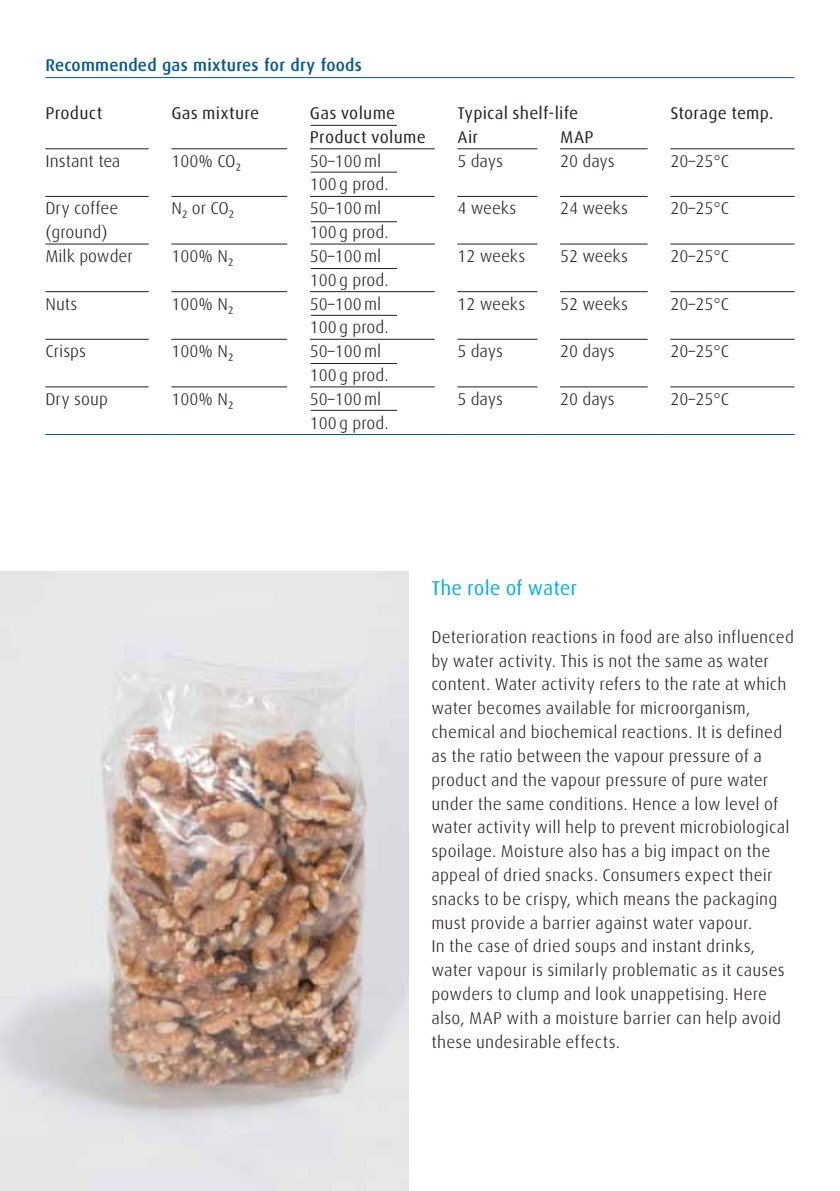
<style>
.page{position:relative;width:840px;height:1191px;background:#fff}
.page>*{position:absolute;margin:0;border:0;box-sizing:border-box;transform-origin:0 0}
.t1{font:20px "Linde Dax Global";color:#00aeef}
.t2{font:300 17px/23.8px "Linde Dax Global";letter-spacing:.01em;color:#231f20}
.t3{font:17px "Linde Dax Global";letter-spacing:.015em;color:#231f20}
.t4{font:500 17px "Linde Dax Global";letter-spacing:.015em;color:#005993}
</style>
<div class="page">
<hr style="left:45px;top:77px;width:749px;height:1px;background:#005993">
<hr style="left:45px;top:148px;width:104px;height:1px;background:#231f20">
<hr style="left:171px;top:148px;width:116px;height:1px;background:#231f20">
<hr style="left:310px;top:148px;width:124px;height:1px;background:#231f20">
<hr style="left:457px;top:148px;width:80px;height:1px;background:#231f20">
<hr style="left:560px;top:148px;width:87px;height:1px;background:#231f20">
<hr style="left:670px;top:148px;width:124px;height:1px;background:#231f20">
<hr style="left:45px;top:339px;width:104px;height:1px;background:#231f20">
<hr style="left:171px;top:339px;width:116px;height:1px;background:#231f20">
<hr style="left:310px;top:339px;width:124px;height:1px;background:#231f20">
<hr style="left:457px;top:339px;width:80px;height:1px;background:#231f20">
<hr style="left:560px;top:339px;width:87px;height:1px;background:#231f20">
<hr style="left:670px;top:339px;width:124px;height:1px;background:#231f20">
<hr style="left:45px;top:386px;width:104px;height:1px;background:#231f20">
<hr style="left:171px;top:386px;width:116px;height:1px;background:#231f20">
<hr style="left:310px;top:386px;width:124px;height:1px;background:#231f20">
<hr style="left:457px;top:386px;width:80px;height:1px;background:#231f20">
<hr style="left:560px;top:386px;width:87px;height:1px;background:#231f20">
<hr style="left:670px;top:386px;width:124px;height:1px;background:#231f20">
<hr style="left:45px;top:196px;width:104px;height:1px;background:#231f20">
<hr style="left:171px;top:196px;width:116px;height:1px;background:#231f20">
<hr style="left:310px;top:196px;width:124px;height:1px;background:#231f20">
<hr style="left:457px;top:196px;width:80px;height:1px;background:#231f20">
<hr style="left:560px;top:196px;width:87px;height:1px;background:#231f20">
<hr style="left:670px;top:196px;width:124px;height:1px;background:#231f20">
<hr style="left:45px;top:244px;width:104px;height:1px;background:#231f20">
<hr style="left:171px;top:244px;width:116px;height:1px;background:#231f20">
<hr style="left:310px;top:244px;width:124px;height:1px;background:#231f20">
<hr style="left:457px;top:244px;width:80px;height:1px;background:#231f20">
<hr style="left:560px;top:244px;width:87px;height:1px;background:#231f20">
<hr style="left:670px;top:244px;width:124px;height:1px;background:#231f20">
<hr style="left:45px;top:291px;width:104px;height:1px;background:#231f20">
<hr style="left:171px;top:291px;width:116px;height:1px;background:#231f20">
<hr style="left:310px;top:291px;width:124px;height:1px;background:#231f20">
<hr style="left:457px;top:291px;width:80px;height:1px;background:#231f20">
<hr style="left:560px;top:291px;width:87px;height:1px;background:#231f20">
<hr style="left:670px;top:291px;width:124px;height:1px;background:#231f20">
<hr style="left:45px;top:434px;width:104px;height:1px;background:#005993">
<svg style="left:149px;top:434px;width:22px;height:1px"></svg>
<hr style="left:171px;top:434px;width:116px;height:1px;background:#005993">
<svg style="left:287px;top:434px;width:23px;height:1px"></svg>
<hr style="left:310px;top:434px;width:124px;height:1px;background:#005993">
<svg style="left:434px;top:434px;width:23px;height:1px"></svg>
<hr style="left:457px;top:434px;width:80px;height:1px;background:#005993">
<svg style="left:537px;top:434px;width:23px;height:1px"></svg>
<hr style="left:560px;top:434px;width:87px;height:1px;background:#005993">
<svg style="left:647px;top:434px;width:23px;height:1px"></svg>
<hr style="left:670px;top:434px;width:124px;height:1px;background:#005993">
<img style="left:0;top:571px;width:408px;height:620px">
<hr style="left:310px;top:125px;width:87px;height:1px;background:#231f20">
<hr style="left:310px;top:172px;width:87px;height:1px;background:#231f20">
<hr style="left:310px;top:221px;width:87px;height:1px;background:#231f20">
<hr style="left:310px;top:268px;width:87px;height:1px;background:#231f20">
<hr style="left:310px;top:315px;width:87px;height:1px;background:#231f20">
<hr style="left:310px;top:363px;width:87px;height:1px;background:#231f20">
<hr style="left:310px;top:410px;width:87px;height:1px;background:#231f20">
<p class="t4" style="left:45px;top:56px;width:318px">Recommended gas mixtures for dry foods</p>
<p class="t3" style="left:45px;top:103px;width:58px">Product</p>
<p class="t3" style="left:171px;top:103px;width:89px">Gas mixture</p>
<p class="t3" style="left:310px;top:103px;width:87px">Gas volume</p>
<p class="t3" style="left:457px;top:103px;width:122px">Typical shelf-life</p>
<p class="t3" style="left:670px;top:103px;width:105px">Storage temp.</p>
<p class="t3" style="left:310px;top:127px;width:117px">Product volume</p>
<p class="t3" style="left:457px;top:127px;width:22px">Air</p>
<p class="t3" style="left:560px;top:127px;width:35px">MAP</p>
<p class="t2" style="left:45px;top:149px;width:77px">Instant tea</p>
<p class="t2" style="left:171px;top:149px;width:71px">100% CO₂</p>
<p class="t2" style="left:310px;top:149px;width:80px">50–100ml<br>100g prod.</p>
<p class="t2" style="left:457px;top:149px;width:47px">5 days</p>
<p class="t2" style="left:560px;top:149px;width:56px">20 days</p>
<p class="t2" style="left:670px;top:149px;width:60px">20–25°C</p>
<p class="t2" style="left:45px;top:196px;width:74px">Dry coffee (ground)</p>
<p class="t2" style="left:171px;top:196px;width:64px">N₂ or CO₂</p>
<p class="t2" style="left:310px;top:196px;width:80px">50–100ml<br>100g prod.</p>
<p class="t2" style="left:457px;top:196px;width:60px">4 weeks</p>
<p class="t2" style="left:560px;top:196px;width:69px">24 weeks</p>
<p class="t2" style="left:670px;top:196px;width:60px">20–25°C</p>
<p class="t2" style="left:45px;top:244px;width:89px">Milk powder</p>
<p class="t2" style="left:171px;top:244px;width:64px">100% N₂</p>
<p class="t2" style="left:310px;top:244px;width:80px">50–100ml<br>100g prod.</p>
<p class="t2" style="left:457px;top:244px;width:69px">12 weeks</p>
<p class="t2" style="left:560px;top:244px;width:69px">52 weeks</p>
<p class="t2" style="left:670px;top:244px;width:60px">20–25°C</p>
<p class="t2" style="left:45px;top:292px;width:34px">Nuts</p>
<p class="t2" style="left:171px;top:292px;width:64px">100% N₂</p>
<p class="t2" style="left:310px;top:292px;width:80px">50–100ml<br>100g prod.</p>
<p class="t2" style="left:457px;top:292px;width:69px">12 weeks</p>
<p class="t2" style="left:560px;top:292px;width:69px">52 weeks</p>
<p class="t2" style="left:670px;top:292px;width:60px">20–25°C</p>
<p class="t2" style="left:45px;top:339px;width:42px">Crisps</p>
<p class="t2" style="left:171px;top:339px;width:64px">100% N₂</p>
<p class="t2" style="left:310px;top:339px;width:80px">50–100ml<br>100g prod.</p>
<p class="t2" style="left:457px;top:339px;width:47px">5 days</p>
<p class="t2" style="left:560px;top:339px;width:56px">20 days</p>
<p class="t2" style="left:670px;top:339px;width:60px">20–25°C</p>
<p class="t2" style="left:45px;top:387px;width:64px">Dry soup</p>
<p class="t2" style="left:171px;top:387px;width:64px">100% N₂</p>
<p class="t2" style="left:310px;top:387px;width:80px">50–100ml<br>100g prod.</p>
<p class="t2" style="left:457px;top:387px;width:47px">5 days</p>
<p class="t2" style="left:560px;top:387px;width:56px">20 days</p>
<p class="t2" style="left:670px;top:387px;width:60px">20–25°C</p>
<p class="t1" style="left:431px;top:576px;width:147px">The role of water</p>
<p class="t2" style="left:431px;top:625px;width:364px">Deterioration reactions in food are also influenced by water activity. This is not the same as water content. Water activity refers to the rate at which water becomes available for microorganism, chemical and biochemical reactions. It is defined as the ratio between the vapour pressure of a product and the vapour pressure of pure water under the same conditions. Hence a low level of water activity will help to prevent microbiological spoilage. Moisture also has a big impact on the appeal of dried snacks. Consumers expect their snacks to be crispy, which means the packaging must provide a barrier against water vapour.<br>In the case of dried soups and instant drinks, water vapour is similarly problematic as it causes powders to clump and look unappetising. Here also, MAP with a moisture barrier can help avoid these undesirable effects.</p>
</div>
